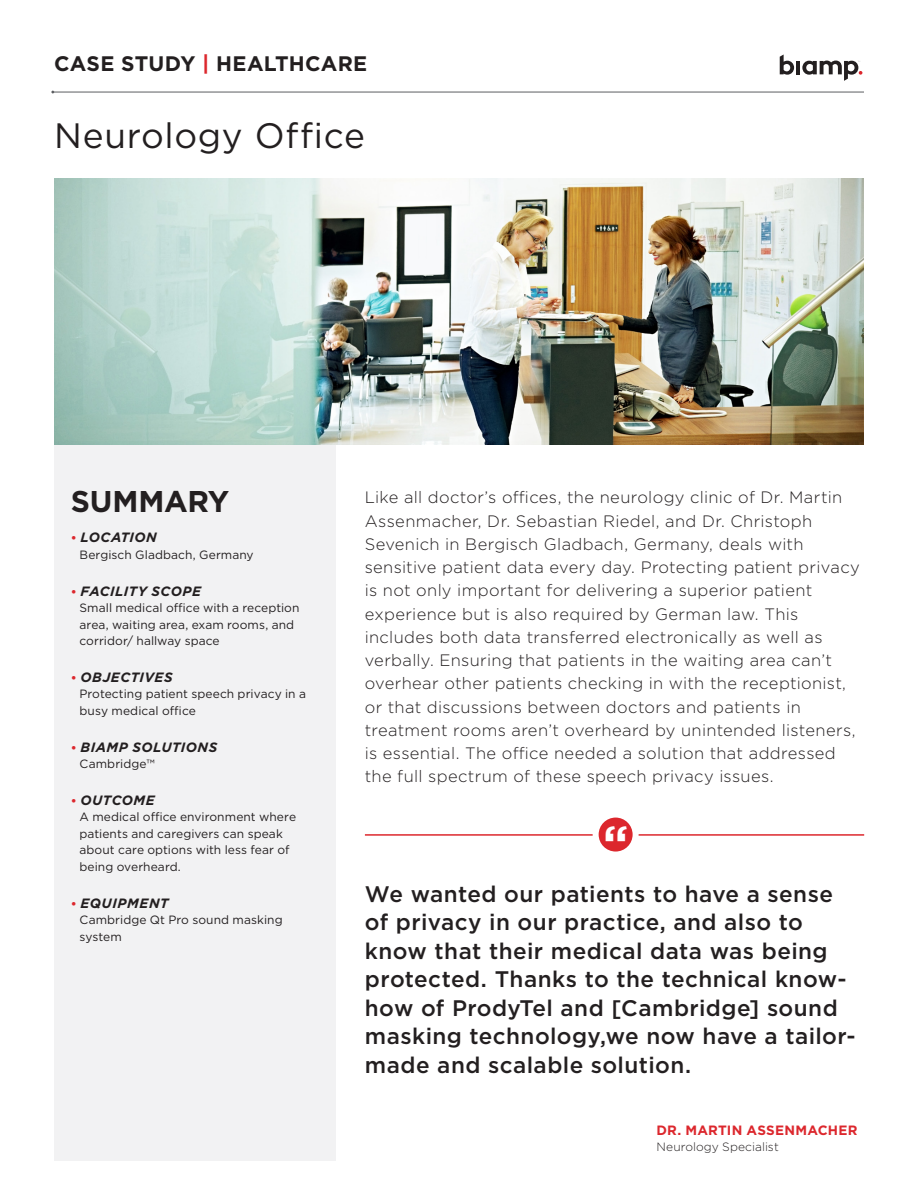
<style>
.page{position:relative;width:918px;height:1188px;background:#fff}
.page>*{position:absolute;margin:0;border:0;box-sizing:border-box;transform-origin:0 0}
.p_h2_red{font:700 46.5px "Gotham";color:#fff}
.p_h1{font:35.25px "Gotham";letter-spacing:.02em;color:#231f20}
.p_h1-2{font:700 30px "Gotham";letter-spacing:-.01em;color:#231f20}
.p_body_quote{font:500 22.5px/28.5px "Gotham";letter-spacing:.02em;color:#231f20}
.p_h1-3{font:700 21px "Gotham";letter-spacing:.01em;color:#231f20}
.p_body{font:300 16.5px/23.2px "Gotham";letter-spacing:.02em;color:#231f20}
.t1{font:italic 700 13.5px "Gotham";letter-spacing:.03em;color:#231f20}
.p_quote_name{font:700 13.5px "Gotham";letter-spacing:.015em;color:#dc272d}
.p_body_summary{font:12px/16.5px "Gotham";letter-spacing:.005em;color:#231f20}
.p_quote_title{font:300 12px "Gotham";letter-spacing:.005em;color:#231f20}
.s1{color:#dc272d}
.s2{font-style:normal;font-size:12px;color:#dc272d}
</style>
<div class="page">
<div style="left:54px;top:445px;width:281px;height:716px;background:#f2f2f3"></div>
<svg style="left:780px;top:55px;width:14px;height:20px"></svg>
<hr style="left:796px;top:61px;width:4px;height:13px;background:#231f20">
<svg style="left:802px;top:61px;width:60px;height:20px"></svg>
<img style="left:54px;top:178px;width:810px;height:267px">
<hr style="left:54px;top:92px;width:810px;height:1px;background:#5b5d61">
<hr style="left:365px;top:834px;width:499px;height:2px;background:#dc272d">
<svg style="left:596px;top:815px;width:40px;height:40px"></svg>
<div style="left:593px;top:812px;width:46px;height:46px;border:6px solid #fff;border-radius:50%"></div>
<p class="p_h1-3" style="left:54px;top:49px;width:315px">CASE STUDY <span class="s1">|</span> HEALTHCARE</p>
<p class="p_h1" style="left:54px;top:113px;width:312px">Neurology Office</p>
<p class="p_h1-2" style="left:71px;top:482px;width:160px">SUMMARY</p>
<p class="t1" style="left:71px;top:529px;width:87px"><span class="s2">•</span> LOCATION</p>
<p class="p_body_summary" style="left:80px;top:546px;width:176px">Bergisch Gladbach, Germany</p>
<p class="t1" style="left:71px;top:582px;width:132px"><span class="s2">•</span> FACILITY SCOPE</p>
<p class="p_body_summary" style="left:80px;top:599px;width:222px">Small medical office with a reception area, waiting area, exam rooms, and corridor/ hallway space</p>
<p class="t1" style="left:71px;top:668px;width:103px"><span class="s2">•</span> OBJECTIVES</p>
<p class="p_body_summary" style="left:80px;top:686px;width:228px">Protecting patient speech privacy in a busy medical office</p>
<p class="t1" style="left:71px;top:738px;width:148px"><span class="s2">•</span> BIAMP SOLUTIONS</p>
<p class="p_body_summary" style="left:80px;top:755px;width:77px">Cambridge™</p>
<p class="t1" style="left:71px;top:791px;width:85px"><span class="s2">•</span> OUTCOME</p>
<p class="p_body_summary" style="left:80px;top:809px;width:218px">A medical office environment where patients and caregivers can speak about care options with less fear of being overheard.</p>
<p class="t1" style="left:71px;top:894px;width:99px"><span class="s2">•</span> EQUIPMENT</p>
<p class="p_body_summary" style="left:80px;top:911px;width:205px">Cambridge Qt Pro sound masking system</p>
<p class="p_body" style="left:365px;top:485px;width:497px">Like all doctor’s offices, the neurology clinic of Dr. Martin Assenmacher, Dr. Sebastian Riedel, and Dr. Christoph Sevenich in Bergisch Gladbach, Germany, deals with sensitive patient data every day. Protecting patient privacy is not only important for delivering a superior patient experience but is also required by German law. This includes both data transferred electronically as well as verbally. Ensuring that patients in the waiting area can’t overhear other patients checking in with the receptionist, or that discussions between doctors and patients in treatment rooms aren’t overheard by unintended listeners, is essential. The office needed a solution that addressed the full spectrum of these speech privacy issues.</p>
<p class="p_h2_red" style="left:603px;top:812px;width:27px">“</p>
<p class="p_body_quote" style="left:365px;top:879px;width:492px">We wanted our patients to have a sense of privacy in our practice, and also to know that their medical data was being protected. Thanks to the technical know&shy;how of ProdyTel and [Cambridge] sound masking technology,we now have a tailor&shy;made and scalable solution.</p>
<p class="p_quote_name" style="left:657px;top:1121px;width:203px">DR. MARTIN ASSENMACHER</p>
<p class="p_quote_title" style="left:657px;top:1140px;width:124px">Neurology Specialist</p>
</div>
